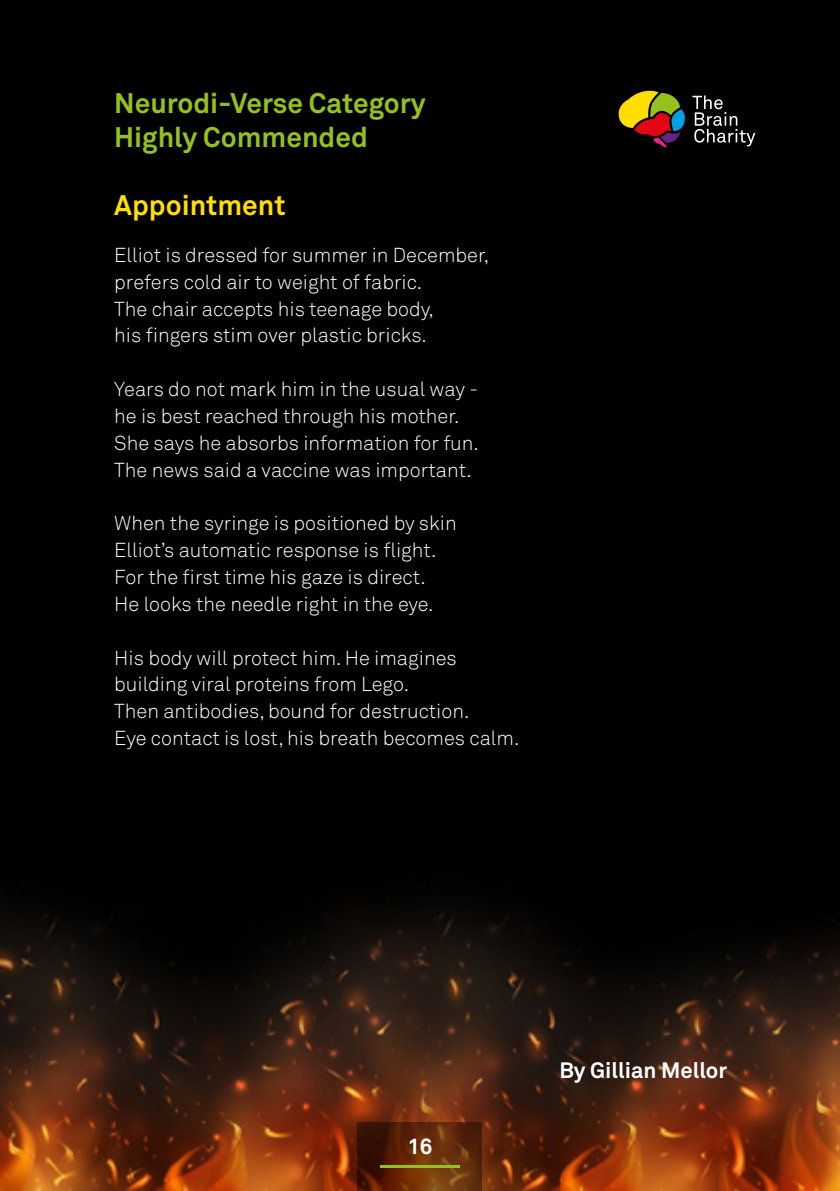
<style>
.page{position:relative;width:840px;height:1191px;background:#fff}
.page>*{position:absolute;margin:0;border:0;box-sizing:border-box;transform-origin:0 0}
.Poem_Title{font:700 28px/33.6px "Akkurat";color:#95c11f}
.Poem_Title-2{font:700 28px "Akkurat";color:#ffde00}
.Poet_Name{font:700 22px "Akkurat";color:#fff}
.Poem_Body{font:300 20px "Akkurat";color:#fff}
</style>
<div class="page">
<img style="left:0;top:0;width:839px;height:1191px">
<svg style="left:357px;top:1123px;width:125px;height:68px"></svg>
<svg style="left:617px;top:89px;width:69px;height:58px"></svg>
<svg style="left:692px;top:95px;width:63px;height:51px"></svg>
<hr style="left:380px;top:1165px;width:79px;height:3px;background:#95c11f">
<p class="Poem_Title" style="left:114px;top:86px;width:313px">Neurodi-Verse Category<br>Highly Commended</p>
<p class="Poem_Title-2" style="left:114px;top:188px;width:173px">Appointment</p>
<p class="Poem_Body" style="left:114px;top:242px;width:376px">Elliot is dressed for summer in December,</p>
<p class="Poem_Body" style="left:114px;top:269px;width:309px">prefers cold air to weight of fabric.</p>
<p class="Poem_Body" style="left:114px;top:296px;width:321px">The chair accepts his teenage body,</p>
<p class="Poem_Body" style="left:114px;top:323px;width:314px">his fingers stim over plastic bricks.</p>
<p class="Poem_Body" style="left:114px;top:376px;width:365px">Years do not mark him in the usual way -</p>
<p class="Poem_Body" style="left:114px;top:403px;width:346px">he is best reached through his mother.</p>
<p class="Poem_Body" style="left:114px;top:430px;width:366px">She says he absorbs information for fun.</p>
<p class="Poem_Body" style="left:114px;top:457px;width:359px">The news said a vaccine was important.</p>
<p class="Poem_Body" style="left:114px;top:511px;width:344px">When the syringe is positioned by skin</p>
<p class="Poem_Body" style="left:114px;top:537px;width:323px">Elliot’s automatic response is flight.</p>
<p class="Poem_Body" style="left:114px;top:564px;width:313px">For the first time his gaze is direct.</p>
<p class="Poem_Body" style="left:114px;top:591px;width:321px">He looks the needle right in the eye.</p>
<p class="Poem_Body" style="left:114px;top:645px;width:344px">His body will protect him. He imagines</p>
<p class="Poem_Body" style="left:114px;top:672px;width:296px">building viral proteins from Lego.</p>
<p class="Poem_Body" style="left:114px;top:698px;width:356px">Then antibodies, bound for destruction.</p>
<p class="Poem_Body" style="left:114px;top:725px;width:406px">Eye contact is lost, his breath becomes calm.</p>
<p class="Poet_Name" style="left:407px;top:1132px;width:27px">16</p>
<p class="Poet_Name" style="left:559px;top:1056px;width:169px">By Gillian Mellor</p>
</div>
